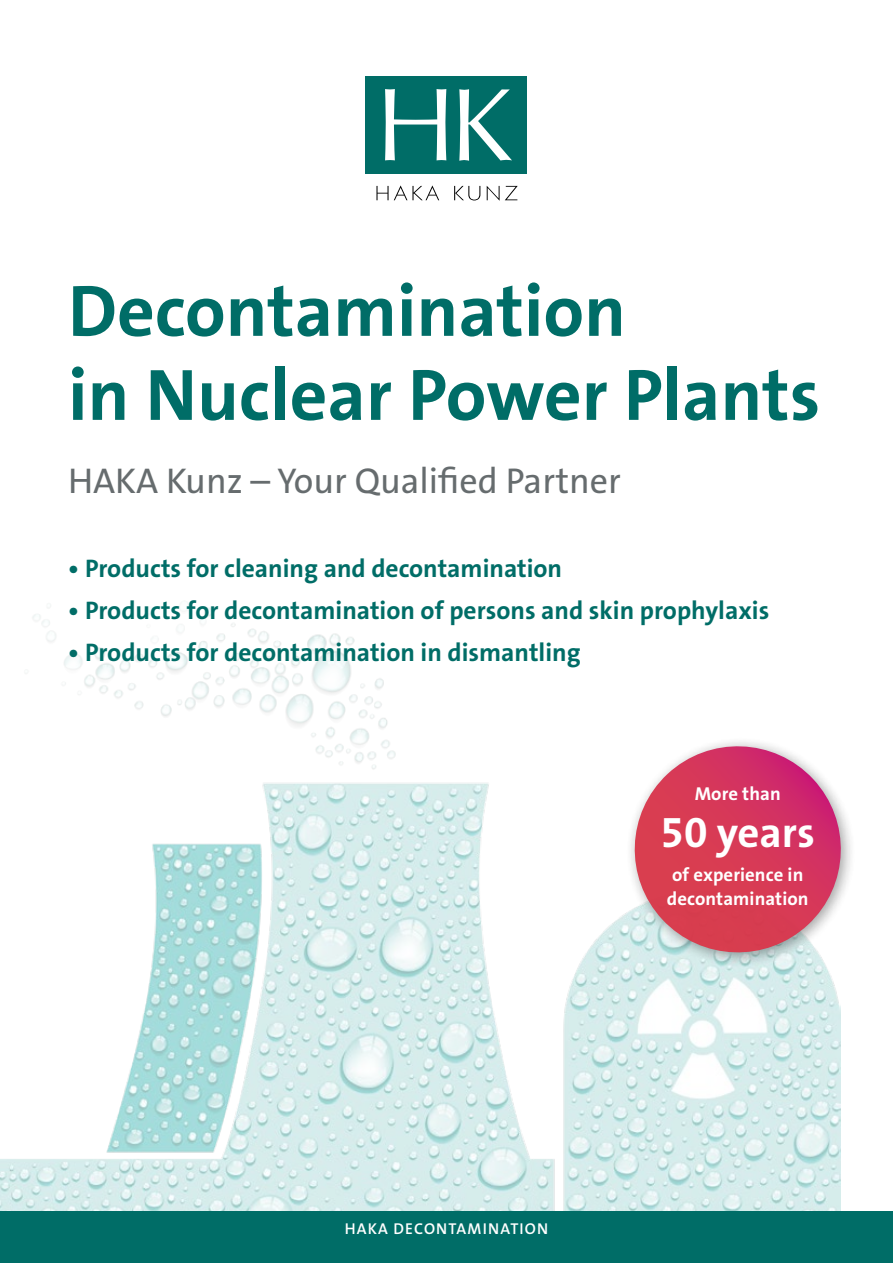
<style>
.page{position:relative;width:893px;height:1263px;background:#fff}
.page>*{position:absolute;margin:0;border:0;box-sizing:border-box;transform-origin:0 0}
.t1{font:73.5px/84px "The Sans LP7 Bld";color:#006d67}
.t2{font:42.75px "The Sans LP7 Bld";color:#fff}
.t3{font:36px "The Sans LP5 Plain";color:#666c6e}
.t4{font:25.5px "The Sans LP7 Bld";color:#006d67}
.t5{font:18.75px/24px "The Sans LP7 Bld";letter-spacing:.005em;color:#fff}
.t6{font:15.75px "The Sans LP6 Se Bld";letter-spacing:.075em;color:#fff}
</style>
<div class="page">
<img style="left:0;top:783px;width:840px;height:429px">
<div style="left:0;top:1212px;width:893px;height:51px;background:#006d67"></div>
<div style="left:366px;top:77px;width:161px;height:97px;background:#006d67"></div>
<svg style="left:385px;top:89px;width:61px;height:71px"></svg>
<svg style="left:376px;top:185px;width:63px;height:15px"></svg>
<svg style="left:487px;top:186px;width:31px;height:15px"></svg>
<svg style="left:454px;top:186px;width:26px;height:14px"></svg>
<svg style="left:459px;top:89px;width:53px;height:72px"></svg>
<div style="left:625px;top:736px;width:232px;height:232px;background:#000;opacity:.4"></div>
<svg style="left:624px;top:736px;width:228px;height:227px"></svg>
<h1 class="t1" style="left:68px;top:270px;width:754px">Decontamination<br>in Nuclear Power Plants</h1>
<h3 class="t3" style="left:68px;top:458px;width:554px">HAKA Kunz – Your Qualified Partner</h3>
<p class="t4" style="left:68px;top:552px;width:496px">• Products for cleaning and decontamination</p>
<p class="t4" style="left:68px;top:594px;width:703px">• Products for decontamination of persons and skin prophylaxis</p>
<p class="t4" style="left:68px;top:636px;width:514px">• Products for decontamination in dismantling</p>
<p class="t5" style="left:695px;top:781px;width:88px">More than</p>
<h2 class="t2" style="left:661px;top:805px;width:156px">50 years</h2>
<p class="t5" style="left:667px;top:862px;width:143px">of experience in decontamination</p>
<p class="t6" style="left:345px;top:1218px;width:205px">HAKA DECONTAMINATION</p>
</div>
